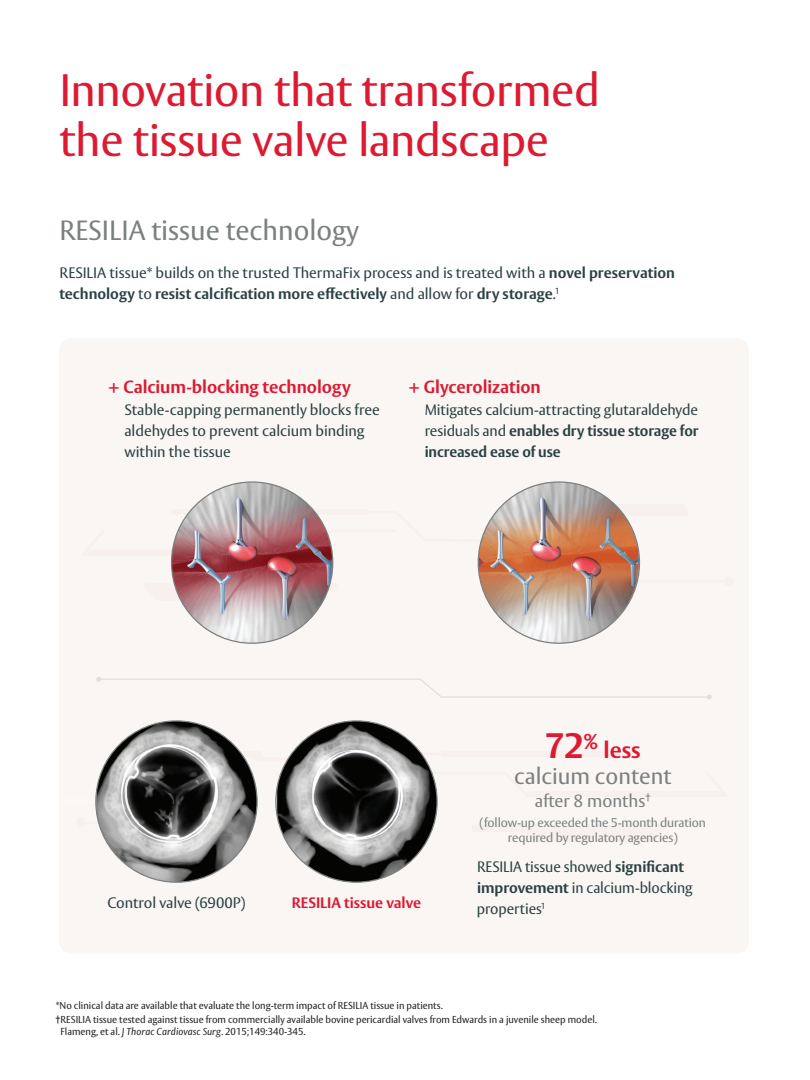
<style>
.page{position:relative;width:810px;height:1080px;background:#fff}
.page>*{position:absolute;margin:0;border:0;box-sizing:border-box;transform-origin:0 0}
.t1{font:45px/50px "Vesta Std";letter-spacing:-.01em;color:#dc1a32}
.t2{font:27.5px "Vesta Std";color:#7b8080}
.t3{font:22.5px/26.2px "Vesta Std";color:#7b8080;text-align:center}
.t4{font:700 17.5px "Vesta Std";letter-spacing:-.005em;color:#dc1a32}
.t5{font:17.5px "Vesta Std";color:#7b8080}
.t6{font:15px/21.2px "Vesta Std";letter-spacing:-.005em;color:#2b4144}
.t7{font:700 15px "Vesta Std";color:#dc1a32}
.t8{font:12.5px/15px "Vesta Std";letter-spacing:-.01em;color:#7b8080;text-align:center}
.t9{font:10px/14.2px "Vesta Std";color:#231f20}
.t10{font:8.75px "Vesta Std";color:#2b4144}
.s1{font-weight:700}
.s2{font-weight:700;font-size:35px;color:#dc1a32}
.s3{font-weight:700;color:#dc1a32}
.s4{font-style:italic}
</style>
<div class="page">
<div style="left:59px;top:338px;width:690px;height:616px;background:#faf6f3;border-radius:11px"></div>
<hr style="left:574px;top:580px;width:155px;height:2px;background:#d9b6a3">
<div style="left:724px;top:576px;width:10px;height:10px;background:#f7f0ec;border-radius:50%"></div>
<svg style="left:173px;top:583px;width:158px;height:18px"></svg>
<svg style="left:171px;top:504px;width:469px;height:54px"></svg>
<svg style="left:95px;top:745px;width:341px;height:97px"></svg>
<svg style="left:96px;top:677px;width:616px;height:23px"></svg>
<img style="left:96px;top:721px;width:161px;height:161px;border-radius:81px">
<img style="left:276px;top:721px;width:161px;height:161px;border-radius:81px">
<img style="left:478px;top:482px;width:161px;height:161px;border-radius:81px">
<img style="left:172px;top:482px;width:161px;height:161px;border-radius:81px">
<h1 class="t1" style="left:59px;top:65px;width:542px">Innovation that transformed the tissue valve landscape</h1>
<h2 class="t2" style="left:59px;top:214px;width:301px">RESILIA tissue technology</h2>
<p class="t6" style="left:59px;top:262px;width:617px">RESILIA tissue* builds on the trusted ThermaFix process and is treated with a <span class="s1">novel preservation technology</span> to <span class="s1">resist calcification more effectively</span> and allow for <span class="s1">dry storage</span>.<sup>1</sup></p>
<p class="t4" style="left:108px;top:377px;width:244px">+ Calcium-blocking technology</p>
<p class="t6" style="left:124px;top:399px;width:257px">Stable-capping permanently blocks free aldehydes to prevent calcium binding within the tissue</p>
<p class="t4" style="left:408px;top:377px;width:134px">+ Glycerolization</p>
<p class="t6" style="left:425px;top:399px;width:275px;text-align:justify">Mitigates calcium-attracting glutaraldehyde residuals and <span class="s1">enables dry tissue storage for increased ease of use</span></p>
<h3 class="t3" style="left:514px;top:737px;width:159px"><span class="s2">72</span><sup>%</sup> <span class="s3">less </span>calcium content</h3>
<p class="t5" style="left:535px;top:790px;width:117px">after 8 months<sup>†</sup></p>
<p class="t8" style="left:480px;top:815px;width:228px">(follow-up exceeded the 5-month duration required by regulatory agencies)</p>
<p class="t6" style="left:477px;top:856px;width:217px">RESILIA tissue showed <span class="s1">significant improvement</span> in calcium-blocking properties</p>
<p class="t6" style="left:107px;top:892px;width:140px">Control valve (6900P)</p>
<p class="t7" style="left:292px;top:894px;width:131px">RESILIA tissue valve</p>
<p class="t10" style="left:541px;top:901px;width:6px">1</p>
<p class="t9" style="left:56px;top:998px;width:543px">*No clinical data are available that evaluate the long-term impact of RESILIA tissue in patients.<br>†RESILIA tissue tested against tissue from commercially available bovine pericardial valves from Edwards in a juvenile sheep model.</p>
<p class="t9" style="left:61px;top:1024px;width:246px">Flameng, et al. <span class="s4">J Thorac Cardiovasc Surg</span>. 2015;149:340-345.</p>
</div>
